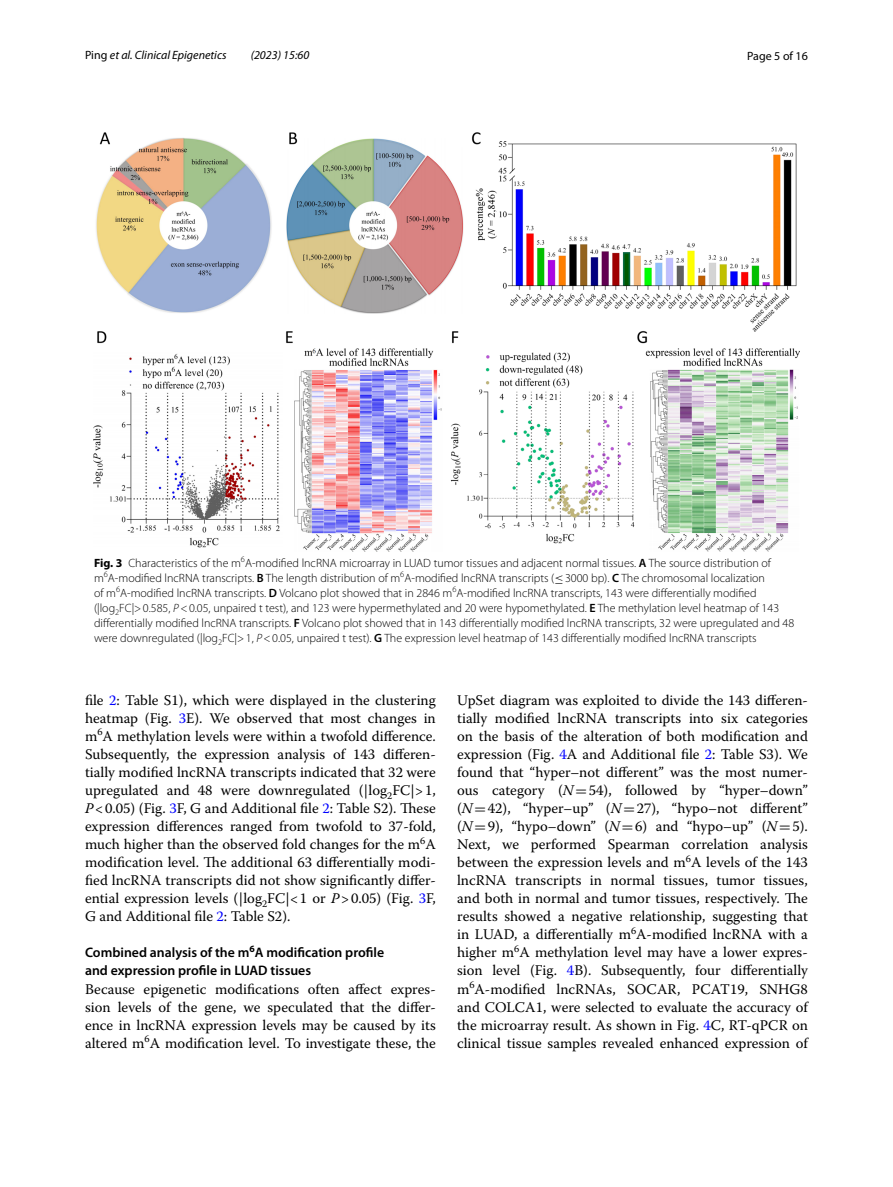
<style>
.page{position:relative;width:893px;height:1187px;background:#fff}
.page>*{position:absolute;margin:0;border:0;box-sizing:border-box;transform-origin:0 0}
.t1{font:14.7px/18px "Warnock Pro";color:#000;text-align:justify}
.t2{font:600 13.8px/18px "Myriad Pro";color:#000}
.t3{font:300 12px/15px "Myriad Pro";color:#000}
.t4{font:italic 12px "Myriad Pro";color:#000}
.t5{font:12px "Myriad Pro";color:#000}
.s1{font-style:normal}
.s2{font-weight:700}
.s3{font-weight:600}
.s4{font-family:"MTSY";font-weight:400}
.s5{font-style:italic}
.s6{color:#00f}
.s7{font-family:"MTSY"}
</style>
<div class="page">
<img style="left:94px;top:133px;width:705px;height:418px">
<p class="t4" style="left:85px;top:48px;width:143px"><span class="s1">Ping</span> et al. Clinical Epigenetics</p>
<p class="t4" style="left:251px;top:48px;width:60px">(2023) 15:60</p>
<p class="t5" style="left:747px;top:48px;width:62px">Page 5 of 16</p>
<p class="t3" style="left:94px;top:555px;width:702px"><span class="s2">Fig. 3</span> Characteristics of the m<sup>6</sup>A-modified lncRNA microarray in LUAD tumor tissues and adjacent normal tissues. <span class="s3">A</span> The source distribution of m<sup>6</sup>A-modified lncRNA transcripts. <span class="s3">B</span> The length distribution of m<sup>6</sup>A-modified lncRNA transcripts (<span class="s4">≤</span>3000 bp). <span class="s3">C</span> The chromosomal localization<br>of m<sup>6</sup>A-modified lncRNA transcripts. <span class="s3">D</span> Volcano plot showed that in 2846 m<sup>6</sup>A-modified lncRNA transcripts, 143 were differentially modified (|log<sub>2</sub>FC|&gt;0.585, <span class="s5">P</span>&lt;0.05, unpaired t test), and 123 were hypermethylated and 20 were hypomethylated. <span class="s3">E</span> The methylation level heatmap of 143 differentially modified lncRNA transcripts. <span class="s3">F</span> Volcano plot showed that in 143 differentially modified lncRNA transcripts, 32 were upregulated and 48 were downregulated (|log<sub>2</sub>FC|&gt;1, <span class="s5">P</span>&lt;0.05, unpaired t test). <span class="s3">G</span> The expression level heatmap of 143 differentially modified lncRNA transcripts</p>
<p class="t1" style="left:85px;top:691px;width:352px">file <span class="s6">2</span>: Table S1), which were displayed in the clustering heatmap (Fig. <span class="s6">3</span>E). We observed that most changes in m<sup>6</sup>A methylation levels were within a twofold difference.<br>Subsequently, the expression analysis of 143 differen&shy;tially modified lncRNA transcripts indicated that 32 were upregulated and 48 were downregulated (|log<sub>2</sub>FC|&gt;1, <span class="s5">P</span>&lt;0.05) (Fig. <span class="s6">3</span>F, G and Additional file <span class="s6">2</span>: Table S2). These expression differences ranged from twofold to 37-fold, much higher than the observed fold changes for the m<sup>6</sup>A modification level. The additional 63 differentially modi&shy;fied lncRNA transcripts did not show significantly differ&shy;ential expression levels (|log<sub>2</sub>FC|&lt;1 or <span class="s5">P</span>&gt;0.05) (Fig. <span class="s6">3</span>F, G and Additional file <span class="s6">2</span>: Table S2).</p>
<p class="t2" style="left:85px;top:943px;width:301px">Combined analysis of the m<sup>6</sup>A modification profile and expression profile in LUAD tissues</p>
<p class="t1" style="left:85px;top:979px;width:352px">Because epigenetic modifications often affect expres&shy;sion levels of the gene, we speculated that the differ&shy;ence in lncRNA expression levels may be caused by its altered m<sup>6</sup>A modification level. To investigate these, the</p>
<p class="t1" style="left:457px;top:691px;width:352px">UpSet diagram was exploited to divide the 143 differen&shy;tially modified lncRNA transcripts into six categories on the basis of the alteration of both modification and expression (Fig. <span class="s6">4</span>A and Additional file <span class="s6">2</span>: Table S3). We found that “hyper–not different” was the most numer&shy;ous category (<span class="s5">N</span><span class="s7">=</span>54), followed by “hyper–down” (<span class="s5">N</span><span class="s7">=</span>42), “hyper–up” (<span class="s5">N</span><span class="s7">=</span>27), “hypo–not different” (<span class="s5">N</span><span class="s7">=</span>9), “hypo–down” (<span class="s5">N</span><span class="s7">=</span>6) and “hypo–up” (<span class="s5">N</span><span class="s7">=</span>5).<br>Next, we performed Spearman correlation analysis between the expression levels and m<sup>6</sup>A levels of the 143 lncRNA transcripts in normal tissues, tumor tissues, and both in normal and tumor tissues, respectively. The results showed a negative relationship, suggesting that in LUAD, a differentially m<sup>6</sup>A-modified lncRNA with a higher m<sup>6</sup>A methylation level may have a lower expres&shy;sion level (Fig. <span class="s6">4</span>B). Subsequently, four differentially m<sup>6</sup>A-modified lncRNAs, SOCAR, PCAT19, SNHG8 and COLCA1, were selected to evaluate the accuracy of the microarray result. As shown in Fig. <span class="s6">4</span>C, RT-qPCR on clinical tissue samples revealed enhanced expression of</p>
</div>
